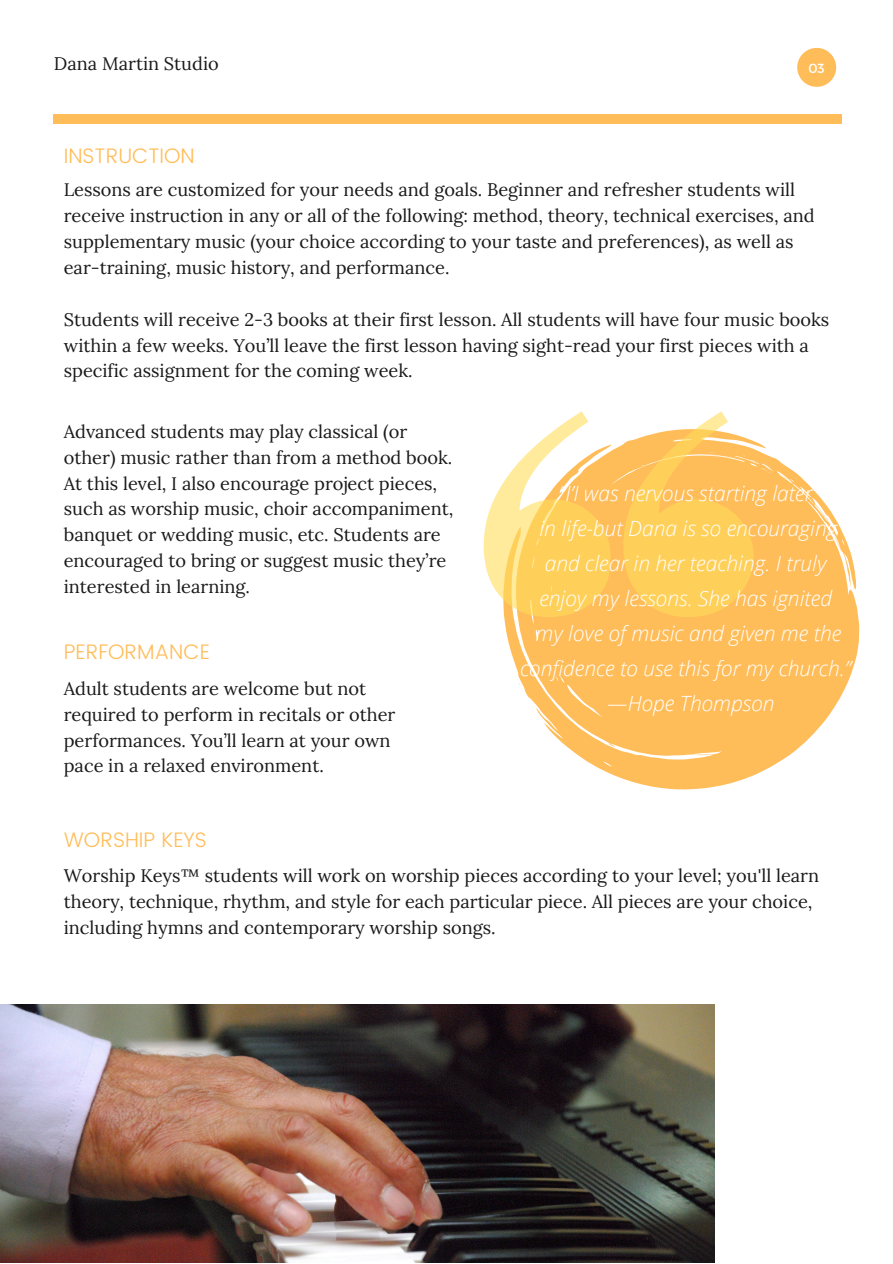
<style>
.page{position:relative;width:893px;height:1264px;background:#fff}
.page>*{position:absolute;margin:0;border:0;box-sizing:border-box;transform-origin:0 0}
.t1{font:italic 300 21px/34.8px "Open Sans";color:#fff;text-align:center}
.t2{font:300 21px "Poppins";color:#ffbd59}
.t3{font:18.15px/25.8px "Lora";color:#191919}
.t4{font:13.2px "Montserrat";color:#fff}
</style>
<div class="page">
<div style="left:53px;top:115px;width:788px;height:9px;background:#ffbd59"></div>
<svg style="left:797px;top:48px;width:39px;height:39px"></svg>
<svg style="left:504px;top:441px;width:355px;height:349px;fill:#ffbd59"></svg>
<svg style="left:608px;top:743px;width:7px;height:4px"></svg>
<svg style="left:483px;top:411px;width:127px;height:206px"></svg>
<svg style="left:623px;top:411px;width:130px;height:206px;background:#ffce6b"></svg>
<img style="left:0;top:1004px;width:714px;height:258px">
<p class="t3" style="left:54px;top:51px;width:166px">Dana Martin Studio</p>
<p class="t4" style="left:808px;top:59px;width:18px">03</p>
<p class="t2" style="left:64px;top:143px;width:132px">INSTRUCTION</p>
<p class="t3" style="left:64px;top:177px;width:752px">Lessons are customized for your needs and goals. Beginner and refresher students will receive instruction in any or all of the following: method, theory, technical exercises, and supplementary music (your choice according to your taste and preferences), as well as ear-training, music history, and performance.</p>
<p class="t3" style="left:64px;top:306px;width:767px">Students will receive 2-3 books at their first lesson. All students will have four music books within a few weeks. You’ll leave the first lesson having sight-read your first pieces with a specific assignment for the coming week.</p>
<p class="t3" style="left:64px;top:418px;width:391px">Advanced students may play classical (or other) music rather than from a method book.<br>At this level, I also encourage project pieces, such as worship music, choir accompaniment, banquet or wedding music, etc. Students are encouraged to bring or suggest music they’re interested in learning.</p>
<p class="t2" style="left:64px;top:639px;width:148px">PERFORMANCE</p>
<p class="t3" style="left:64px;top:675px;width:333px">Adult students are welcome but not required to perform in recitals or other performances. You’ll learn at your own pace in a relaxed environment.</p>
<p class="t2" style="left:64px;top:827px;width:145px">WORSHIP KEYS</p>
<p class="t1" style="left:520px;top:476px;width:332px">“I’I was nervous starting later<br>in life-but Dana is so encouraging and clear in her teaching. I truly enjoy my lessons. She has ignited<br>my love of music and given me the confidence to use this for my church.” —Hope Thompson</p>
<p class="t3" style="left:64px;top:862px;width:756px">Worship Keys™ students will work on worship pieces according to your level; you'll learn theory, technique, rhythm, and style for each particular piece. All pieces are your choice, including hymns and contemporary worship songs.</p>
</div>
